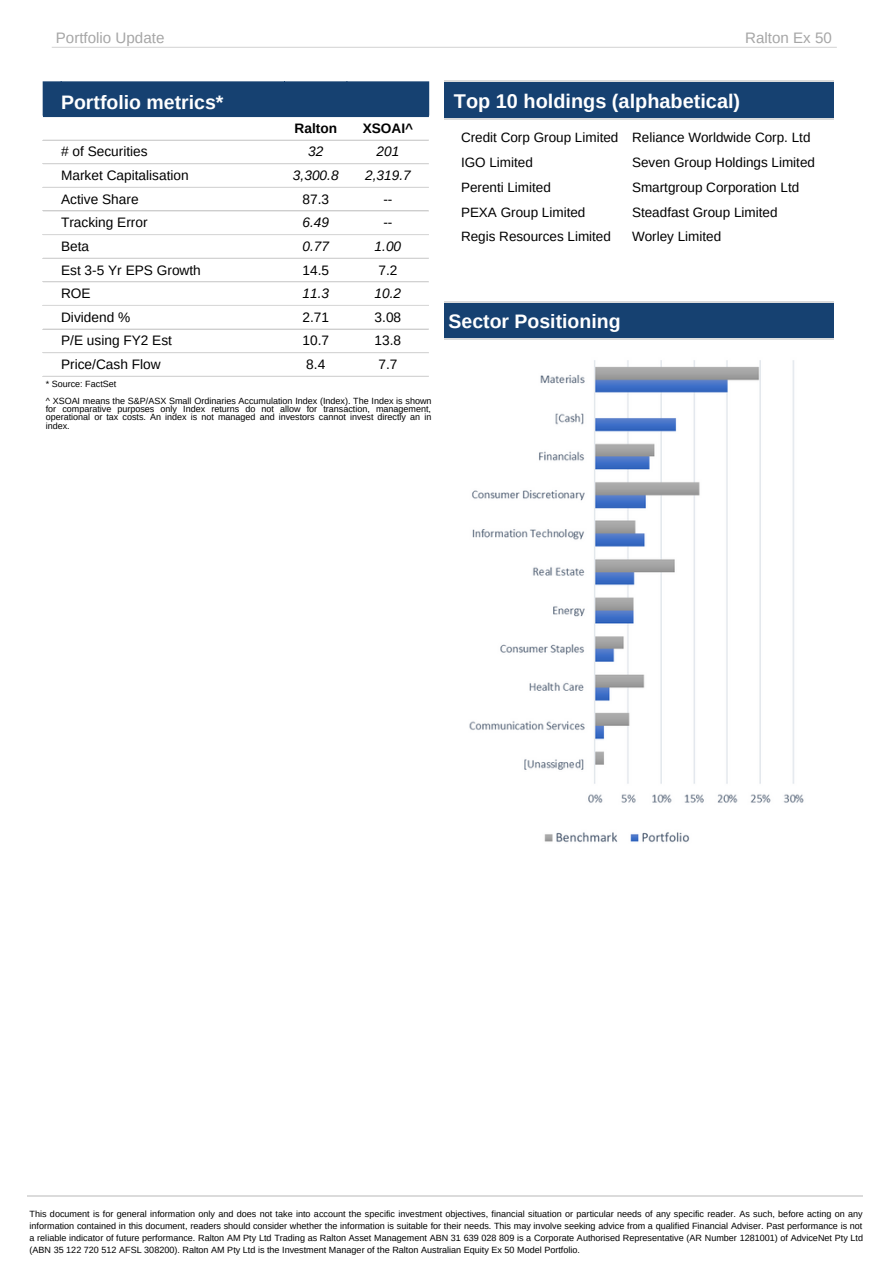
<style>
.page{position:relative;width:893px;height:1264px;background:#fff}
.page>*{position:absolute;margin:0;border:0;box-sizing:border-box;transform-origin:0 0}
.t1{font:700 19.95px "Arimo";color:#fff}
.t2{font:700 19.5px "Arimo";color:#fff}
.t3{font:15.15px "Arimo";color:#a6a6a6}
.t4{font:13.65px "Arimo";color:#000}
.t5{font:italic 13.65px "Arimo";color:#000}
.t6{font:700 13.65px "Arimo";color:#000}
.t7{font:13.5px "Arimo";color:#000}
.t8{font:9px/12px "Arimo";color:#000;text-align:justify}
</style>
<div class="page">
<hr style="left:52px;top:47px;width:784px;height:1px;background:#dbdbdb">
<img style="left:544px;top:832px;width:146px;height:10px">
<div style="left:444px;top:301px;width:389px;height:38px;background:#164171"></div>
<hr style="left:444px;top:301px;width:389px;height:1px;background:#dbdbdb">
<hr style="left:444px;top:338px;width:389px;height:1px;background:#dbdbdb">
<hr style="left:27px;top:1195px;width:131px;height:1px;background:#dbdbdb">
<hr style="left:158px;top:1195px;width:705px;height:1px;background:#dbdbdb">
<div style="left:444px;top:81px;width:389px;height:39px;background:#164171"></div>
<hr style="left:444px;top:81px;width:389px;height:1px;background:#dbdbdb">
<hr style="left:444px;top:119px;width:389px;height:1px;background:#dbdbdb">
<div style="left:43px;top:82px;width:386px;height:32px;background:#164171"></div>
<hr style="left:43px;top:139px;width:386px;height:2px;background:#d9d9d9">
<hr style="left:43px;top:163px;width:386px;height:1px;background:#d9d9d9">
<hr style="left:43px;top:187px;width:386px;height:1px;background:#d9d9d9">
<hr style="left:43px;top:210px;width:386px;height:1px;background:#d9d9d9">
<hr style="left:43px;top:234px;width:386px;height:1px;background:#d9d9d9">
<hr style="left:43px;top:258px;width:386px;height:1px;background:#d9d9d9">
<hr style="left:43px;top:281px;width:386px;height:1px;background:#d9d9d9">
<hr style="left:43px;top:305px;width:386px;height:1px;background:#d9d9d9">
<hr style="left:43px;top:328px;width:386px;height:1px;background:#d9d9d9">
<hr style="left:43px;top:352px;width:386px;height:1px;background:#d9d9d9">
<hr style="left:43px;top:376px;width:386px;height:1px;background:#d9d9d9">
<hr style="left:43px;top:114px;width:386px;height:3px;background:#164171">
<img style="left:469px;top:360px;width:335px;height:443px">
<p class="t3" style="left:56px;top:30px;width:110px">Portfolio Update</p>
<p class="t3" style="left:745px;top:30px;width:88px">Ralton Ex 50</p>
<p class="t2" style="left:61px;top:92px;width:164px">Portfolio metrics*</p>
<p class="t1" style="left:454px;top:90px;width:288px">Top 10 holdings (alphabetical)</p>
<p class="t6" style="left:294px;top:120px;width:44px">Ralton</p>
<p class="t6" style="left:362px;top:120px;width:52px">XSOAI^</p>
<p class="t4" style="left:61px;top:144px;width:88px"># of Securities</p>
<p class="t5" style="left:308px;top:144px;width:17px">32</p>
<p class="t5" style="left:376px;top:144px;width:24px">201</p>
<p class="t4" style="left:61px;top:168px;width:129px">Market Capitalisation</p>
<p class="t5" style="left:293px;top:168px;width:47px">3,300.8</p>
<p class="t5" style="left:365px;top:168px;width:47px">2,319.7</p>
<p class="t4" style="left:61px;top:191px;width:79px">Active Share</p>
<p class="t4" style="left:302px;top:191px;width:28px">87.3</p>
<p class="t4" style="left:383px;top:191px;width:11px">--</p>
<p class="t4" style="left:61px;top:215px;width:88px">Tracking Error</p>
<p class="t5" style="left:302px;top:215px;width:28px">6.49</p>
<p class="t4" style="left:383px;top:215px;width:11px">--</p>
<p class="t4" style="left:61px;top:238px;width:30px">Beta</p>
<p class="t5" style="left:302px;top:238px;width:28px">0.77</p>
<p class="t5" style="left:374px;top:238px;width:28px">1.00</p>
<p class="t4" style="left:61px;top:262px;width:141px">Est 3-5 Yr EPS Growth</p>
<p class="t4" style="left:302px;top:262px;width:28px">14.5</p>
<p class="t4" style="left:378px;top:262px;width:20px">7.2</p>
<p class="t4" style="left:61px;top:286px;width:31px">ROE</p>
<p class="t5" style="left:302px;top:286px;width:28px">11.3</p>
<p class="t5" style="left:374px;top:286px;width:28px">10.2</p>
<p class="t4" style="left:61px;top:309px;width:71px">Dividend %</p>
<p class="t4" style="left:302px;top:309px;width:28px">2.71</p>
<p class="t4" style="left:374px;top:309px;width:28px">3.08</p>
<p class="t4" style="left:61px;top:333px;width:112px">P/E using FY2 Est</p>
<p class="t4" style="left:302px;top:333px;width:28px">10.7</p>
<p class="t4" style="left:374px;top:333px;width:28px">13.8</p>
<p class="t4" style="left:61px;top:356px;width:101px">Price/Cash Flow</p>
<p class="t4" style="left:306px;top:356px;width:20px">8.4</p>
<p class="t4" style="left:378px;top:356px;width:20px">7.7</p>
<p class="t7" style="left:461px;top:130px;width:159px">Credit Corp Group Limited</p>
<p class="t7" style="left:461px;top:155px;width:73px">IGO Limited</p>
<p class="t7" style="left:461px;top:179px;width:91px">Perenti Limited</p>
<p class="t7" style="left:461px;top:204px;width:126px">PEXA Group Limited</p>
<p class="t7" style="left:461px;top:229px;width:151px">Regis Resources Limited</p>
<p class="t7" style="left:632px;top:130px;width:180px">Reliance Worldwide Corp. Ltd</p>
<p class="t7" style="left:632px;top:155px;width:184px">Seven Group Holdings Limited</p>
<p class="t7" style="left:632px;top:179px;width:169px">Smartgroup Corporation Ltd</p>
<p class="t7" style="left:632px;top:204px;width:147px">Steadfast Group Limited</p>
<p class="t7" style="left:632px;top:229px;width:91px">Worley Limited</p>
<p class="t2" style="left:448px;top:311px;width:174px">Sector Positioning</p>
<p class="t8" style="left:46px;top:378px;width:72px">* Source: FactSet</p>
<p class="t8" style="left:46px;top:397px;width:387px;line-height:8.2px">^ XSOAI means the S&amp;P/ASX Small Ordinaries Accumulation Index (Index). The Index is shown for comparative purposes only Index returns do not allow for transaction, management, operational or tax costs. An index is not managed and investors cannot invest directly an in index.</p>
<p class="t8" style="left:30px;top:1207px;width:835px">This document is for general information only and does not take into account the specific investment objectives, financial situation or particular needs of any specific reader. As such, before acting on any information contained in this document, readers should consider whether the information is suitable for their needs. This may involve seeking advice from a qualified Financial Adviser. Past performance is not a reliable indicator of future performance. Ralton AM Pty Ltd Trading as Ralton Asset Management ABN 31 639 028 809 is a Corporate Authorised Representative (AR Number 1281001) of AdviceNet Pty Ltd (ABN 35 122 720 512 AFSL 308200). Ralton AM Pty Ltd is the Investment Manager of the Ralton Australian Equity Ex 50 Model Portfolio.</p>
</div>
